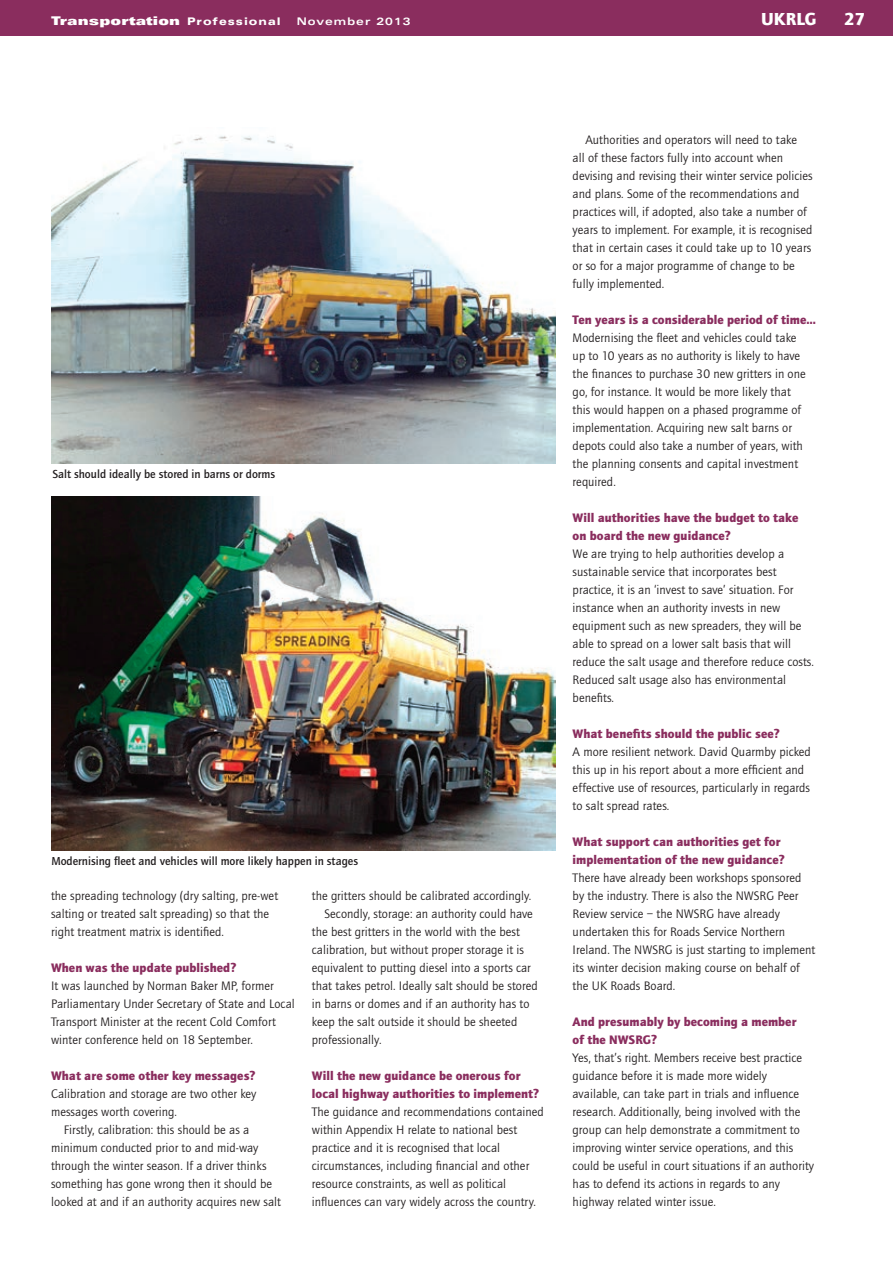
<style>
.page{position:relative;width:893px;height:1263px;background:#fff}
.page>*{position:absolute;margin:0;border:0;box-sizing:border-box;transform-origin:0 0}
.t1{font:900 18px "Quay Sans ITC";letter-spacing:.005em;color:#fff}
.t2{font:12.75px/18px "Quay Sans ITC";letter-spacing:.005em;color:#231f20}
.t3{font:900 12.75px/18px "Quay Sans ITC";letter-spacing:.005em;color:#8a2d5e}
.t4{font:12px "Quay Sans Md ITC";color:#231f20}
.t5{font:900 expanded 12px "Univers";letter-spacing:.015em;color:#fff}
.t6{font:700 expanded 10.5px "Univers";letter-spacing:.1em;color:#fff}
.s1{font-size:10.5px}
</style>
<div class="page">
<div style="left:0;top:0;width:893px;height:36px;background:#8a2d5e"></div>
<img style="left:51px;top:136px;width:505px;height:327px">
<img style="left:51px;top:496px;width:505px;height:354px">
<p class="t5" style="left:51px;top:14px;width:231px">Transportation <span class="s1">Professional</span></p>
<p class="t6" style="left:297px;top:16px;width:115px">November 2013</p>
<h1 class="t1" style="left:761px;top:9px;width:57px">UKRLG</h1>
<h1 class="t1" style="left:844px;top:9px;width:23px">27</h1>
<p class="t4" style="left:52px;top:467px;width:224px">Salt should ideally be stored in barns or dorms</p>
<p class="t4" style="left:51px;top:854px;width:308px">Modernising fleet and vehicles will more likely happen in stages</p>
<p class="t2" style="left:51px;top:887px;width:229px">the spreading technology (dry salting, pre-wet salting or treated salt spreading) so that the right treatment matrix is identified.</p>
<p class="t3" style="left:51px;top:959px;width:187px">When was the update published?</p>
<p class="t2" style="left:51px;top:977px;width:245px">It was launched by Norman Baker MP, former Parliamentary Under Secretary of State and Local Transport Minister at the recent Cold Comfort winter conference held on 18 September.</p>
<p class="t3" style="left:51px;top:1067px;width:206px">What are some other key messages?</p>
<p class="t2" style="left:51px;top:1085px;width:207px">Calibration and storage are two other key messages worth covering.</p>
<p class="t2" style="left:51px;top:1121px;width:231px;text-indent:13px">Firstly, calibration: this should be as a minimum conducted prior to and mid-way through the winter season. If a driver thinks something has gone wrong then it should be looked at and if an authority acquires new salt</p>
<p class="t2" style="left:312px;top:887px;width:221px">the gritters should be calibrated accordingly.</p>
<p class="t2" style="left:325px;top:905px;width:210px">Secondly, storage: an authority could have</p>
<p class="t2" style="left:312px;top:923px;width:209px">the best gritters in the world with the best</p>
<p class="t2" style="left:312px;top:941px;width:214px">calibration, but without proper storage it is</p>
<p class="t2" style="left:312px;top:959px;width:221px">equivalent to putting diesel into a sports car</p>
<p class="t2" style="left:312px;top:977px;width:227px">that takes petrol. Ideally salt should be stored</p>
<p class="t2" style="left:312px;top:995px;width:219px">in barns or domes and if an authority has to</p>
<p class="t2" style="left:312px;top:1013px;width:207px">keep the salt outside it should be sheeted</p>
<p class="t2" style="left:312px;top:1031px;width:71px">professionally.</p>
<p class="t3" style="left:312px;top:1067px;width:229px">Will the new guidance be onerous for local highway authorities to implement?</p>
<p class="t2" style="left:312px;top:1103px;width:234px">The guidance and recommendations contained within Appendix H relate to national best practice and it is recognised that local circumstances, including financial and other resource constraints, as well as political influences can vary widely across the country.</p>
<p class="t2" style="left:573px;top:131px;width:242px;text-indent:13px">Authorities and operators will need to take<br>all of these factors fully into account when devising and revising their winter service policies and plans. Some of the recommendations and practices will, if adopted, also take a number of years to implement. For example, it is recognised that in certain cases it could take up to 10 years or so for a major programme of change to be fully implemented.</p>
<p class="t3" style="left:573px;top:311px;width:245px">Ten years is a considerable period of time…</p>
<p class="t2" style="left:573px;top:329px;width:235px">Modernising the fleet and vehicles could take up to 10 years as no authority is likely to have the finances to purchase 30 new gritters in one go, for instance. It would be more likely that this would happen on a phased programme of implementation. Acquiring new salt barns or depots could also take a number of years, with the planning consents and capital investment required.</p>
<p class="t3" style="left:573px;top:509px;width:227px">Will authorities have the budget to take on board the new guidance?</p>
<p class="t2" style="left:573px;top:545px;width:243px">We are trying to help authorities develop a sustainable service that incorporates best practice, it is an ‘invest to save’ situation. For instance when an authority invests in new equipment such as new spreaders, they will be able to spread on a lower salt basis that will reduce the salt usage and therefore reduce costs.<br>Reduced salt usage also has environmental benefits.</p>
<p class="t3" style="left:573px;top:725px;width:209px">What benefits should the public see?</p>
<p class="t2" style="left:573px;top:743px;width:240px">A more resilient network. David Quarmby picked this up in his report about a more efficient and effective use of resources, particularly in regards to salt spread rates.</p>
<p class="t3" style="left:573px;top:833px;width:214px">What support can authorities get for implementation of the new guidance?</p>
<p class="t2" style="left:573px;top:869px;width:244px">There have already been workshops sponsored by the industry. There is also the NWSRG Peer Review service – the NWSRG have already undertaken this for Roads Service Northern Ireland. The NWSRG is just starting to implement its winter decision making course on behalf of the UK Roads Board.</p>
<p class="t3" style="left:573px;top:1013px;width:225px">And presumably by becoming a member of the NWSRG?</p>
<p class="t2" style="left:573px;top:1049px;width:243px">Yes, that’s right. Members receive best practice guidance before it is made more widely available, can take part in trials and influence research. Additionally, being involved with the group can help demonstrate a commitment to improving winter service operations, and this could be useful in court situations if an authority has to defend its actions in regards to any highway related winter issue.</p>
</div>
